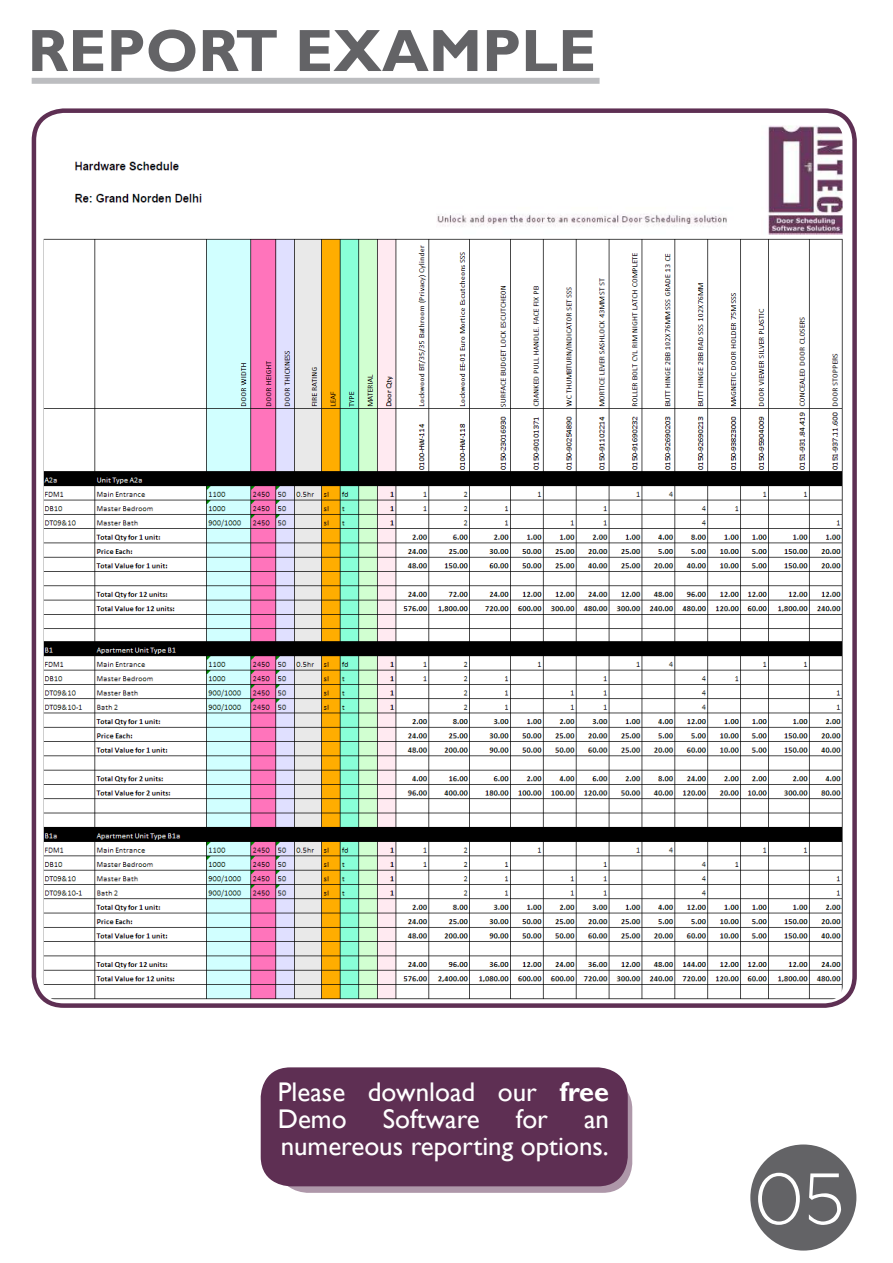
<style>
.page{position:relative;width:893px;height:1263px;background:#fff}
.page>*{position:absolute;margin:0;border:0;box-sizing:border-box;transform-origin:0 0}
.t1{font:300 72px "Regencie";color:#fff}
.t2{font:700 60px "Gill Sans";color:#636366}
.t3{font:27px/27px "Gill Sans";color:#fff}
.s1{font-weight:700}
</style>
<div class="page">
<div style="left:750px;top:1144px;width:106px;height:106px;background:#636366;border-radius:50%"></div>
<div style="left:32px;top:108px;width:825px;height:900px;border:4px solid #5e2f53;border-radius:30px"></div>
<div style="left:278px;top:1080px;width:354px;height:113px;background:#ae97a9;border-radius:30px"></div>
<div style="left:261px;top:1067px;width:367px;height:119px;background:#5e2f53;border-radius:30px"></div>
<div style="left:32px;top:78px;width:568px;height:6px;background:#bcbdc0"></div>
<img style="left:44px;top:125px;width:799px;height:876px">
<p class="t2" style="left:28px;top:15px;width:570px">REPORT EXAMPLE</p>
<p class="t3" style="left:278px;top:1079px;width:333px">Please download our <span class="s1">free<br></span>Demo</p>
<p class="t3" style="left:383px;top:1106px;width:99px">Software</p>
<p class="t3" style="left:516px;top:1106px;width:34px">for</p>
<p class="t3" style="left:281px;top:1106px;width:330px;text-align:right">an<br>numereous reporting options.</p>
<p class="t1" style="left:755px;top:1152px;width:91px">05</p>
</div>
